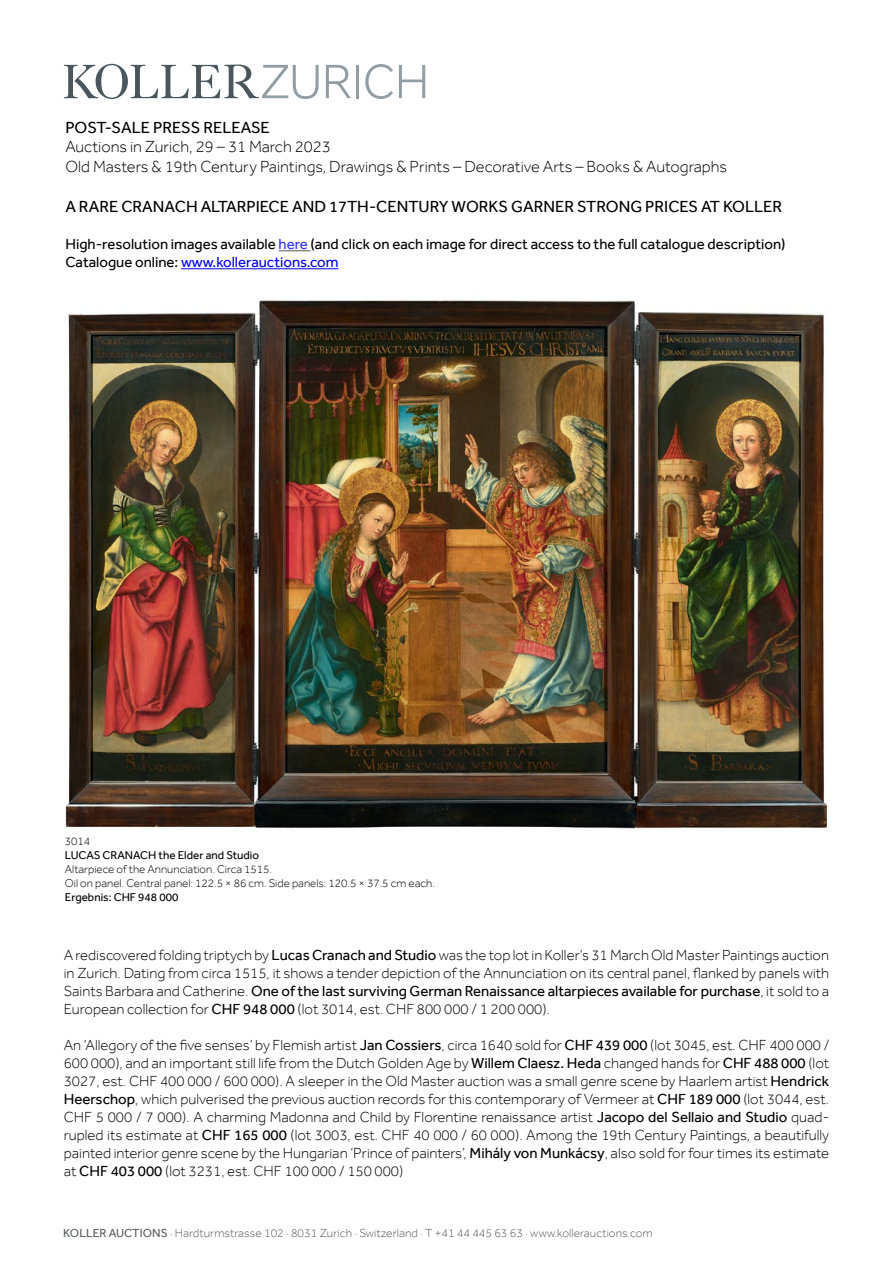
<style>
.page{position:relative;width:893px;height:1263px;background:#fff}
.page>*{position:absolute;margin:0;border:0;box-sizing:border-box;transform-origin:0 0}
.t1{font:300 16.5px/19.8px "Effra";color:#000}
.t2{font:16.5px "Effra";color:#000}
.t3{font:300 15px/18px "Effra";color:#000;text-align:justify}
.t4{font:15px/18px "Effra";color:#000}
.t5{font:300 12px "Effra";letter-spacing:.005em;color:#58595b}
.t6{font:300 11.7px/14px "Effra";color:#000}
.t7{font:11.7px "Effra";color:#000}
.s1{color:#33f}
.s2{color:#00f}
.s3{font-weight:400}
</style>
<div class="page">
<svg style="left:64px;top:64px;width:255px;height:34px"></svg>
<svg style="left:326px;top:65px;width:25px;height:33px"></svg>
<hr style="left:356px;top:65px;width:3px;height:33px;background:#929ca3">
<svg style="left:365px;top:64px;width:28px;height:34px"></svg>
<svg style="left:399px;top:65px;width:26px;height:33px"></svg>
<hr style="left:279px;top:250px;width:32px;height:1px;background:#58595b">
<hr style="left:181px;top:268px;width:157px;height:1px;background:#00f">
<img style="left:65px;top:300px;width:763px;height:529px">
<p class="t2" style="left:65px;top:117px;width:206px">POST-SALE PRESS RELEASE</p>
<p class="t1" style="left:65px;top:137px;width:663px">Auctions in Zurich, 29 – 31 March 2023<br>Old Masters &amp; 19th Century Paintings, Drawings &amp; Prints – Decorative Arts – Books &amp; Autographs</p>
<p class="t2" style="left:65px;top:196px;width:718px">A RARE CRANACH ALTARPIECE AND 17TH-CENTURY WORKS GARNER STRONG PRICES AT KOLLER</p>
<p class="t4" style="left:65px;top:235px;width:722px">High-resolution images available <span class="s1">here</span> (and click on each image for direct access to the full catalogue description)<br>Catalogue online: <span class="s2">www.kollerauctions.com</span></p>
<p class="t6" style="left:65px;top:834px;width:27px">3014</p>
<p class="t7" style="left:65px;top:848px;width:196px">LUCAS CRANACH the Elder and Studio</p>
<p class="t6" style="left:65px;top:861px;width:372px">Altarpiece of the Annunciation. Circa 1515.<br>Oil on panel. Central panel: 122.5 × 86 cm. Side panels: 120.5 × 37.5 cm each.</p>
<p class="t7" style="left:65px;top:890px;width:115px">Ergebnis: CHF 948 000</p>
<p class="t3" style="left:64px;top:946px;width:767px">A rediscovered folding triptych by <span class="s3">Lucas Cranach and Studio</span> was the top lot in Koller’s 31 March Old Master Paintings auction in Zurich. Dating from circa 1515, it shows a tender depiction of the Annunciation on its central panel, flanked by panels with Saints Barbara and Catherine. <span class="s3">One of the last surviving German Renaissance altarpieces available for purchase</span>, it sold to a European collection for <span class="s3">CHF 948 000</span> (lot 3014, est. CHF 800 000 / 1 200 000).</p>
<p class="t3" style="left:64px;top:1036px;width:767px">An ‘Allegory of the five senses’ by Flemish artist <span class="s3">Jan Cossiers</span>, circa 1640 sold for <span class="s3">CHF 439 000</span> (lot 3045, est. CHF 400 000 / 600 000), and an important still life from the Dutch Golden Age by <span class="s3">Willem Claesz. Heda</span> changed hands for <span class="s3">CHF 488 000</span> (lot 3027, est. CHF 400 000 / 600 000). A sleeper in the Old Master auction was a small genre scene by Haarlem artist <span class="s3">Hendrick Heerschop</span>, which pulverised the previous auction records for this contemporary of Vermeer at <span class="s3">CHF 189 000</span> (lot 3044, est.<br>CHF 5 000 / 7 000). A charming Madonna and Child by Florentine renaissance artist <span class="s3">Jacopo del Sellaio and Studio</span> quad&shy;rupled its estimate at <span class="s3">CHF 165 000</span> (lot 3003, est. CHF 40 000 / 60 000). Among the 19th Century Paintings, a beautifully painted interior genre scene by the Hungarian ‘Prince of painters’, <span class="s3">Mihály von Munkácsy</span>, also sold for four times its estimate at <span class="s3">CHF 403 000</span> (lot 3231, est. CHF 100 000 / 150 000)</p>
<p class="t5" style="left:63px;top:1225px;width:591px"><span class="s3">KOLLER AUCTIONS</span> · Hardturmstrasse 102 · 8031 Zurich · Switzerland · T +41 44 445 63 63 · www.kollerauctions.com</p>
</div>
